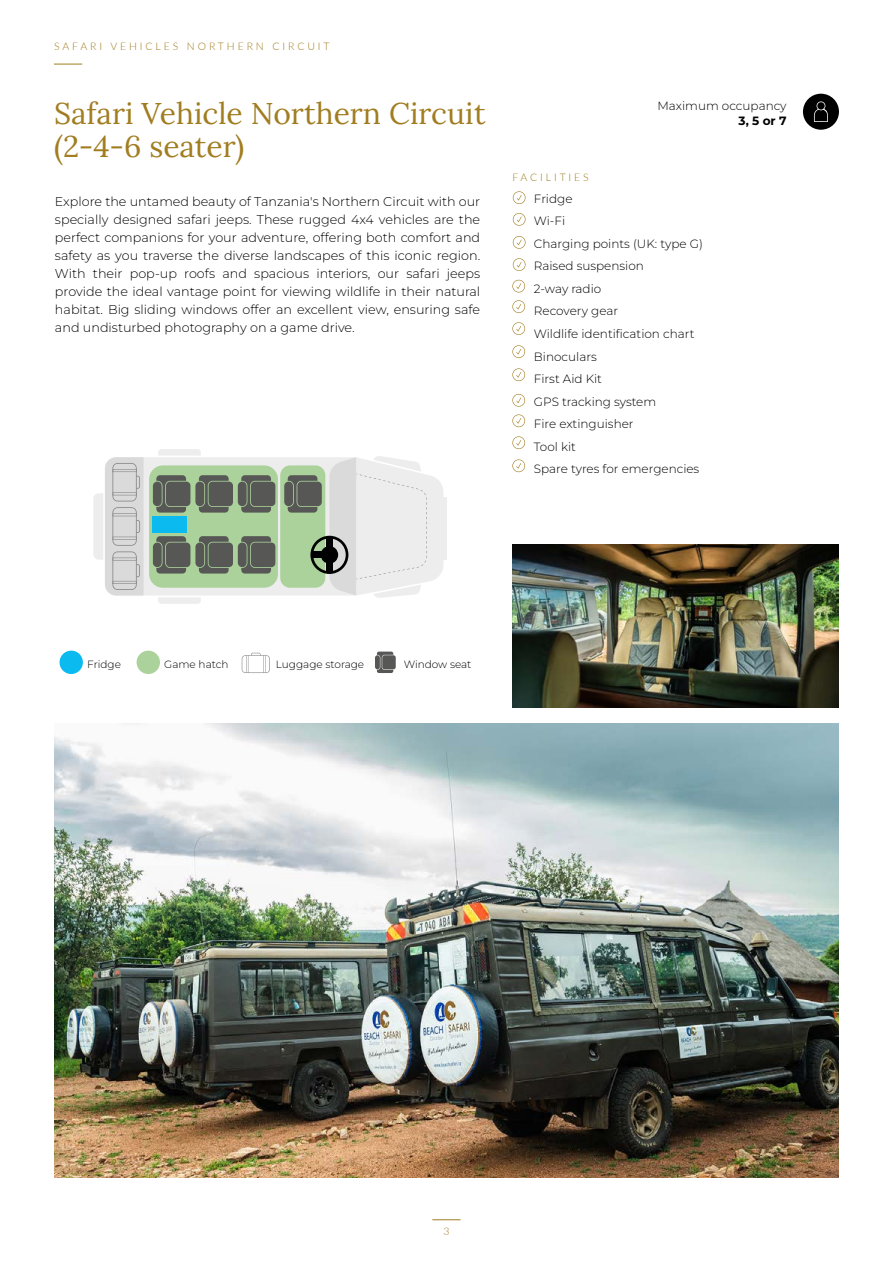
<style>
.page{position:relative;width:893px;height:1263px;background:#fff}
.page>*{position:absolute;margin:0;border:0;box-sizing:border-box;transform-origin:0 0}
.t1{font:30px/33px "Lora";color:#a17d20}
.t2{font:300 12.75px/18px "Montserrat";color:#000;text-align:justify}
.t3{font:300 12px/22.5px "Montserrat";color:#000}
.t4{font:700 12px "Montserrat";color:#000}
.t5{font:300 10.5px "Lato";letter-spacing:.275em;color:#a17d20}
.t6{font:300 10.5px "Montserrat";color:#000}
</style>
<div class="page">
<svg style="left:54px;top:64px;width:28px;height:1px"></svg>
<svg style="left:432px;top:1219px;width:29px;height:1px"></svg>
<svg style="left:513px;top:191px;width:12px;height:13px"></svg>
<svg style="left:513px;top:213px;width:12px;height:13px"></svg>
<svg style="left:513px;top:236px;width:12px;height:13px"></svg>
<svg style="left:513px;top:258px;width:12px;height:13px"></svg>
<svg style="left:512px;top:280px;width:13px;height:12px"></svg>
<svg style="left:512px;top:394px;width:13px;height:13px"></svg>
<svg style="left:512px;top:345px;width:13px;height:13px"></svg>
<svg style="left:512px;top:459px;width:13px;height:13px"></svg>
<svg style="left:512px;top:300px;width:13px;height:13px"></svg>
<svg style="left:512px;top:414px;width:13px;height:13px"></svg>
<svg style="left:512px;top:368px;width:13px;height:13px"></svg>
<svg style="left:512px;top:322px;width:13px;height:13px"></svg>
<svg style="left:512px;top:436px;width:13px;height:13px"></svg>
<img style="left:513px;top:544px;width:326px;height:164px">
<img style="left:54px;top:724px;width:785px;height:454px">
<div style="left:803px;top:94px;width:36px;height:36px;background:#000;border-radius:50%"></div>
<svg style="left:814px;top:101px;width:14px;height:21px"></svg>
<hr style="left:443px;top:497px;width:3px;height:63px;background:#ededed">
<svg style="left:93px;top:449px;width:350px;height:155px"></svg>
<div style="left:153px;top:516px;width:34px;height:16px;background:#0bbbef"></div>
<div style="left:60px;top:651px;width:23px;height:23px;background:#0bbbef;border-radius:50%"></div>
<div style="left:137px;top:651px;width:23px;height:23px;background:#aad29a;border-radius:50%"></div>
<svg style="left:242px;top:653px;width:28px;height:20px"></svg>
<svg style="left:377px;top:652px;width:16px;height:21px"></svg>
<div style="left:382px;top:655px;width:14px;height:14px;background:#575756;border-radius:2px"></div>
<div style="left:375px;top:655px;width:5px;height:14px;background:#575756;border-radius:2px"></div>
<p class="t5" style="left:54px;top:39px;width:277px">SAFARI VEHICLES NORTHERN CIRCUIT</p>
<h1 class="t1" style="left:54px;top:95px;width:433px">Safari Vehicle Northern Circuit (2-4-6 seater)</h1>
<p class="t3" style="left:657px;top:94px;width:131px">Maximum occupancy</p>
<p class="t4" style="left:739px;top:113px;width:50px">3, 5 or 7</p>
<p class="t5" style="left:512px;top:169px;width:78px">FACILITIES</p>
<p class="t2" style="left:55px;top:192px;width:427px">Explore the untamed beauty of Tanzania's Northern Circuit with our specially designed safari jeeps. These rugged 4x4 vehicles are the perfect companions for your adventure, offering both comfort and safety as you traverse the diverse landscapes of this iconic region.<br>With their pop-up roofs and spacious interiors, our safari jeeps provide the ideal vantage point for viewing wildlife in their natural habitat. Big sliding windows offer an excellent view, ensuring safe and undisturbed photography on a game drive.</p>
<p class="t3" style="left:534px;top:187px;width:170px">Fridge<br>Wi-Fi<br>Charging points (UK: type G)<br>Raised suspension<br>2-way radio<br>Recovery gear<br>Wildlife identification chart<br>Binoculars<br>First Aid Kit<br>GPS tracking system<br>Fire extinguisher<br>Tool kit<br>Spare tyres for emergencies</p>
<p class="t6" style="left:87px;top:657px;width:35px">Fridge</p>
<p class="t6" style="left:164px;top:657px;width:66px">Game hatch</p>
<p class="t6" style="left:276px;top:657px;width:90px">Luggage storage</p>
<p class="t6" style="left:404px;top:657px;width:69px">Window seat</p>
<p class="t5" style="left:443px;top:1224px;width:8px">3</p>
</div>
